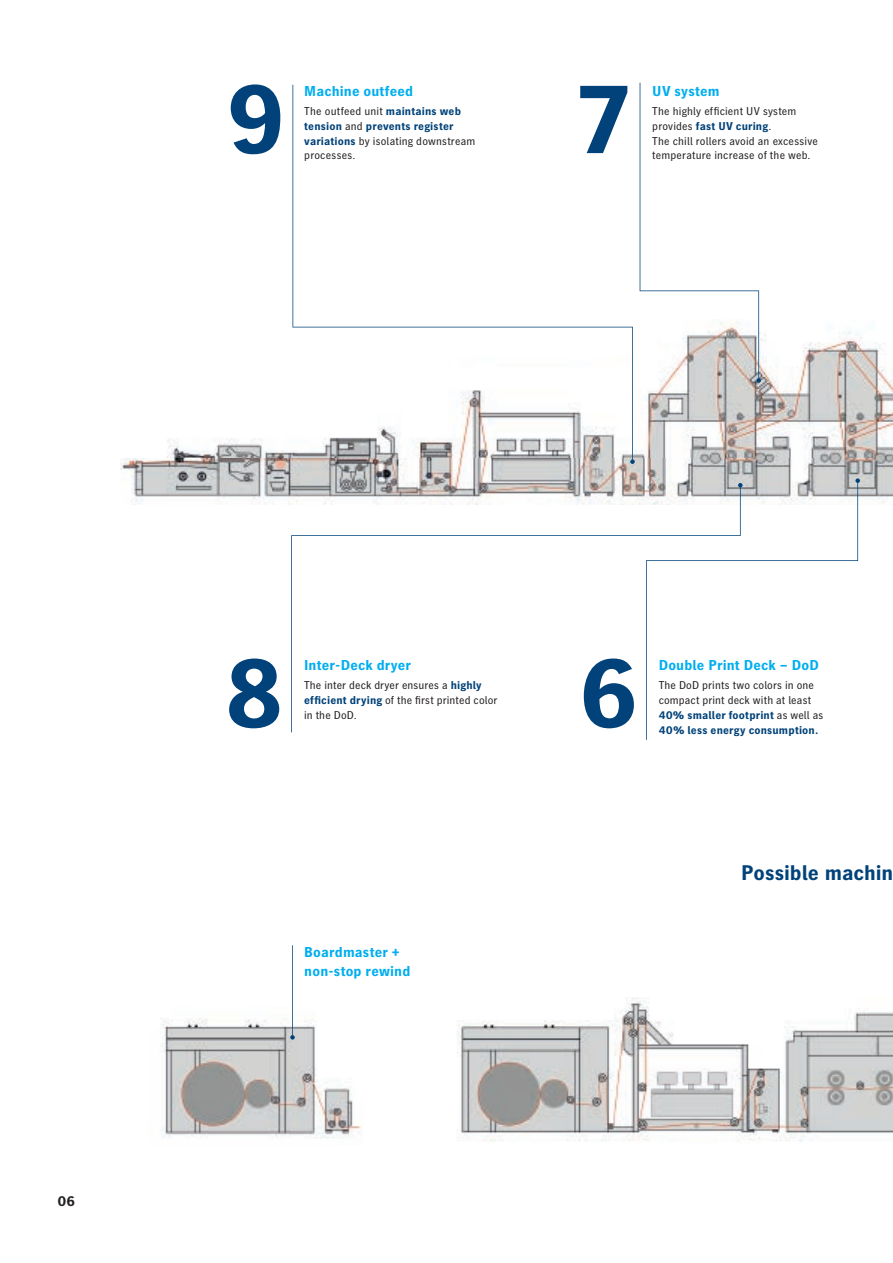
<style>
.page{position:relative;width:893px;height:1263px;background:#fff}
.page>*{position:absolute;margin:0;border:0;box-sizing:border-box;transform-origin:0 0}
.t1{font:700 99px "Heidelberg Gothic Ml";color:#004279}
.t2{font:700 21px "Heidelberg Gothic Ml";letter-spacing:-.005em;color:#004279}
.t3{font:700 14.25px/19.2px "Heidelberg Gothic Ml";letter-spacing:.01em;color:#00aeef}
.t4{font:700 14.25px "Heidelberg Gothic Ml";color:#231f20}
.t5{font:11.25px/14.9px "Heidelberg Gothic Ml";letter-spacing:.015em;color:#231f20}
.s1{font-weight:700;color:#004279}
</style>
<div class="page">
<img style="left:167px;top:438px;width:468px;height:20px">
<img style="left:635px;top:331px;width:258px;height:127px">
<img style="left:120px;top:458px;width:773px;height:46px">
<svg style="left:292px;top:85px;width:341px;height:377px"></svg>
<svg style="left:630px;top:459px;width:5px;height:5px"></svg>
<svg style="left:646px;top:480px;width:212px;height:260px"></svg>
<svg style="left:855px;top:478px;width:5px;height:5px"></svg>
<div style="left:291px;top:485px;width:450px;height:247px;background:#fff"></div>
<svg style="left:738px;top:483px;width:4px;height:4px"></svg>
<svg style="left:640px;top:83px;width:121px;height:300px"></svg>
<img style="left:160px;top:1018px;width:202px;height:121px">
<hr style="left:292px;top:945px;width:1px;height:93px;background:#004279">
<svg style="left:290px;top:1035px;width:5px;height:5px"></svg>
<img style="left:457px;top:997px;width:436px;height:145px">
<h1 class="t1" style="left:225px;top:64px;width:62px">9</h1>
<h1 class="t1" style="left:578px;top:64px;width:53px">7</h1>
<p class="t3" style="left:304px;top:82px;width:110px">Machine outfeed</p>
<p class="t5" style="left:304px;top:104px;width:173px">The outfeed unit <span class="s1">maintains web tension</span> and <span class="s1">prevents register variations</span> by isolating downstream processes.</p>
<p class="t3" style="left:652px;top:82px;width:69px">UV system</p>
<p class="t5" style="left:652px;top:104px;width:167px">The highly efficient UV system provides <span class="s1">fast UV curing</span>.<br>The chill rollers avoid an excessive temperature increase of the web.</p>
<p class="t4" style="left:57px;top:1193px;width:19px">06</p>
<h1 class="t1" style="left:224px;top:638px;width:62px">8</h1>
<h1 class="t1" style="left:579px;top:638px;width:62px">6</h1>
<p class="t3" style="left:304px;top:656px;width:108px">Inter-Deck dryer</p>
<p class="t5" style="left:304px;top:678px;width:195px">The inter deck dryer ensures a <span class="s1">highly efficient drying</span> of the first printed color in the DoD.</p>
<p class="t3" style="left:659px;top:656px;width:162px">Double Print Deck – DoD</p>
<p class="t5" style="left:659px;top:678px;width:166px">The DoD prints two colors in one compact print deck with at least<br><span class="s1">40% smaller footprint</span> as well as<br><span class="s1">40% less energy consumption.</span></p>
<p class="t3" style="left:304px;top:943px;width:108px">Boardmaster + non-stop rewind</p>
<h2 class="t2" style="left:741px;top:861px;width:154px">Possible machin</h2>
</div>
